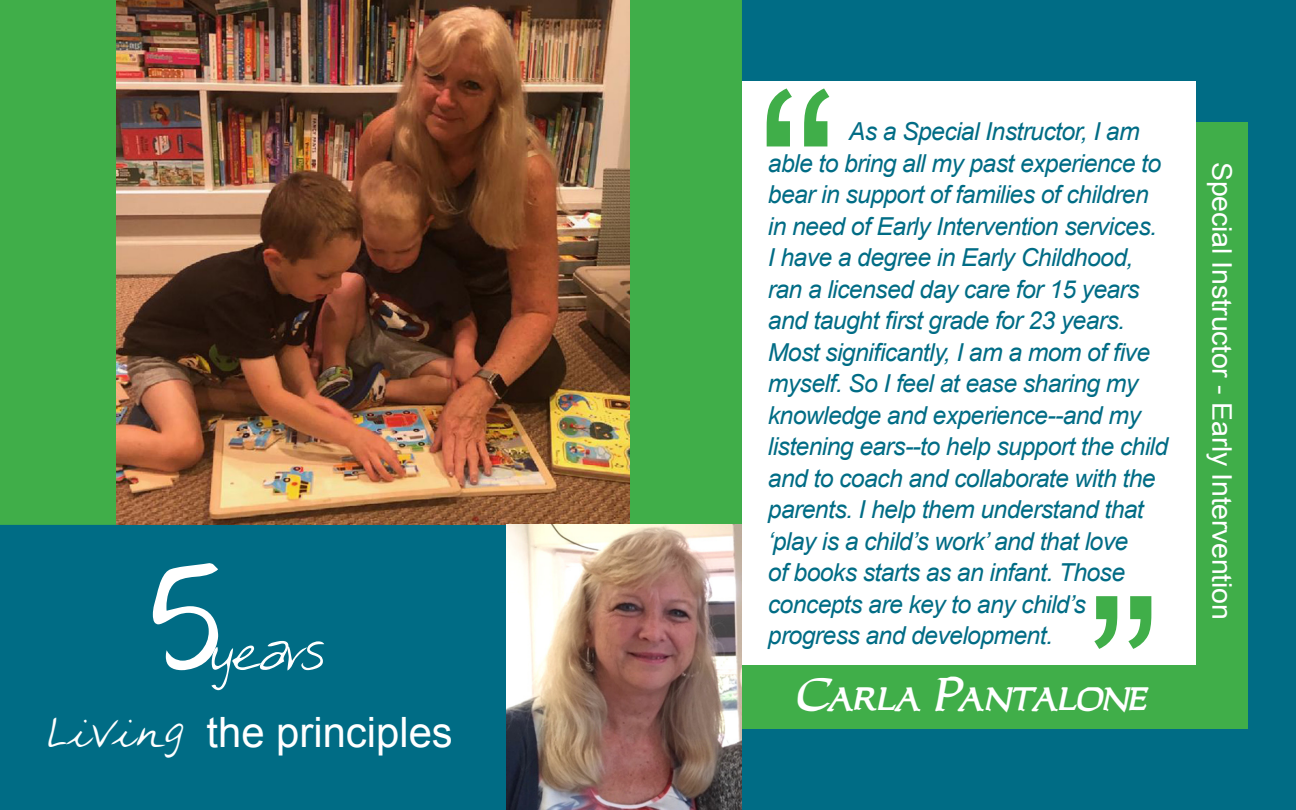
<style>
.page{position:relative;width:1296px;height:810px;background:#006c85}
.page>*{position:absolute;margin:0;border:0;box-sizing:border-box;transform-origin:0 0}
.t1{font:247.5px "Arial";color:#40ae49}
.t2{font:225px "Arial";color:#40ae49}
.t3{font:162px "Carla";color:#fff}
.t4{font:54px "Carla";letter-spacing:-.05em;color:#fff}
.t5{font:italic 700 42.75px "Carla";letter-spacing:-.04em;color:#fff}
.t6{font:41.85px "Arial";color:#fff}
.t7{font:27px "Arial";letter-spacing:-.01em;color:#fff;scale:1.06 1}
.t8{font:italic 24.75px/31.5px "Arial";letter-spacing:-.025em;color:#006c85}
.s1{font-family:"Carla";font-size:45.68px}
</style>
<div class="page">
<div style="left:742px;top:122px;width:505px;height:607px;background:#40ae49"></div>
<div style="left:742px;top:81px;width:454px;height:583px;background:#fff"></div>
<div style="left:0;top:0;width:742px;height:525px;background:#40ae49"></div>
<img style="left:116px;top:0;width:514px;height:525px">
<img style="left:507px;top:525px;width:234px;height:285px">
<p class="t3" style="left:137px;top:508px;width:82px">5</p>
<p class="t4" style="left:210px;top:616px;width:116px">years</p>
<p class="t6" style="left:44px;top:703px;width:410px"><span class="s1">Living</span> the principles</p>
<p class="t1" style="left:757px;top:11px;width:84px">“</p>
<p class="t8" style="left:849px;top:116px;width:292px">As a Special Instructor, I am</p>
<p class="t8" style="left:768px;top:148px;width:402px">able to bring all my past experience to bear in support of families of children in need of Early Intervention services.<br>I have a degree in Early Childhood, ran a licensed day care for 15 years and taught first grade for 23 years.<br>Most significantly, I am a mom of five myself. So I feel at ease sharing my knowledge and experience--and my listening ears--to help support the child and to coach and collaborate with the parents. I help them understand that ‘play is a child’s work’ and that love</p>
<p class="t8" style="left:768px;top:557px;width:359px">of books starts as an infant. Those</p>
<p class="t8" style="left:768px;top:589px;width:320px">concepts are key to any child’s</p>
<p class="t8" style="left:768px;top:620px;width:287px">progress and development.</p>
<p class="t2" style="left:1087px;top:525px;width:76px">”</p>
<p class="t5" style="left:794px;top:671px;width:353px">Carla Pantalone</p>
<p class="t7" style="left:1241px;top:162px;width:433px;rotate:90deg">Special Instructor - Early Intervention</p>
</div>
